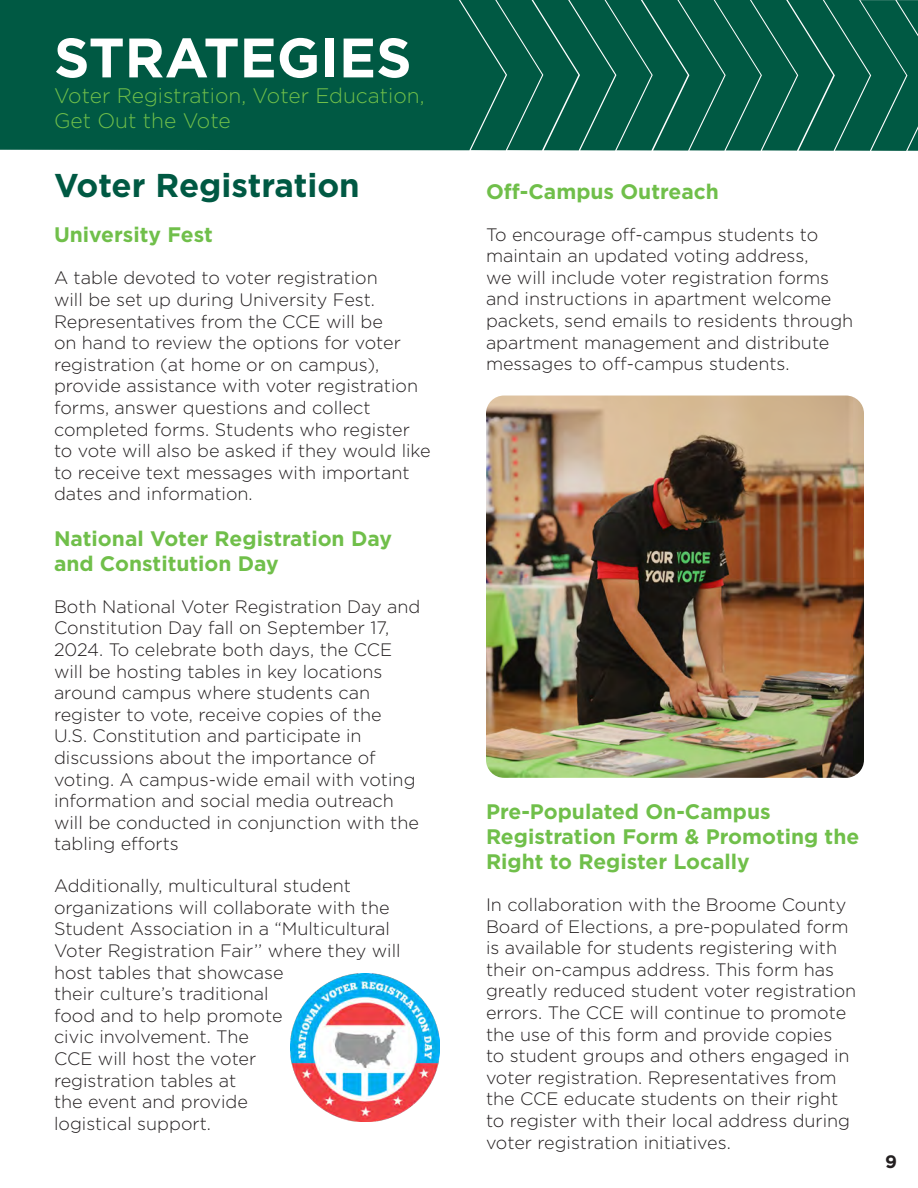
<style>
.page{position:relative;width:918px;height:1188px;background:#fff}
.page>*{position:absolute;margin:0;border:0;box-sizing:border-box;transform-origin:0 0}
.t1{font:700 55.5px "Gotham";color:#fff}
.t2{font:700 33px "Gotham";color:#005943}
.t3{font:700 21px/25.2px "Gotham";color:#70bf4a}
.Pa2{font:300 21px/25.5px "Gotham";color:#70bf4a}
.t4{font:300 18px/21.6px "Gotham";color:#231f20}
.t5{font:700 18px "Gotham";color:#231f20}
</style>
<div class="page">
<div style="left:0;top:0;width:460px;height:150px;background:#005943"></div>
<svg style="left:460px;top:0;width:458px;height:151px;background:#0a5f4a"></svg>
<img style="left:290px;top:973px;width:149px;height:149px">
<img style="left:486px;top:396px;width:378px;height:382px">
<p class="t1" style="left:54px;top:21px;width:359px">STRATEGIES</p>
<p class="Pa2" style="left:54px;top:82px;width:372px">Voter Registration, Voter Education,<br>Get Out the Vote</p>
<p class="t2" style="left:54px;top:163px;width:307px">Voter Registration</p>
<p class="t3" style="left:54px;top:222px;width:160px">University Fest</p>
<p class="t4" style="left:54px;top:267px;width:378px">A table devoted to voter registration<br>will be set up during University Fest.<br>Representatives from the CCE will be<br>on hand to review the options for voter registration (at home or on campus), provide assistance with voter registration forms, answer questions and collect completed forms. Students who register to vote will also be asked if they would like to receive text messages with important dates and information.</p>
<p class="t3" style="left:54px;top:526px;width:340px">National Voter Registration Day and Constitution Day</p>
<p class="t4" style="left:54px;top:595px;width:368px">Both National Voter Registration Day and Constitution Day fall on September 17, 2024. To celebrate both days, the CCE will be hosting tables in key locations around campus where students can register to vote, receive copies of the<br>U.S. Constitution and participate in discussions about the importance of voting. A campus-wide email with voting information and social media outreach will be conducted in conjunction with the tabling efforts</p>
<p class="t4" style="left:54px;top:875px;width:348px">Additionally, multicultural student organizations will collaborate with the<br>Student Association in a “Multicultural<br>Voter Registration Fair’’ where they will host tables that showcase<br>their culture’s traditional<br>food and to help promote<br>civic involvement. The<br>CCE will host the voter<br>registration tables at<br>the event and provide<br>logistical support.</p>
<p class="t3" style="left:486px;top:178px;width:234px">Off-Campus Outreach</p>
<p class="t4" style="left:486px;top:223px;width:369px">To encourage off-campus students to maintain an updated voting address,<br>we will include voter registration forms and instructions in apartment welcome packets, send emails to residents through apartment management and distribute messages to off-campus students.</p>
<p class="t3" style="left:486px;top:799px;width:375px">Pre-Populated On-Campus<br>Registration Form &amp; Promoting the<br>Right to Register Locally</p>
<p class="t4" style="left:486px;top:893px;width:372px">In collaboration with the Broome County Board of Elections, a pre-populated form is available for students registering with their on-campus address. This form has greatly reduced student voter registration errors. The CCE will continue to promote the use of this form and provide copies<br>to student groups and others engaged in voter registration. Representatives from the CCE educate students on their right to register with their local address during voter registration initiatives.</p>
<p class="t5" style="left:885px;top:1150px;width:13px">9</p>
</div>
